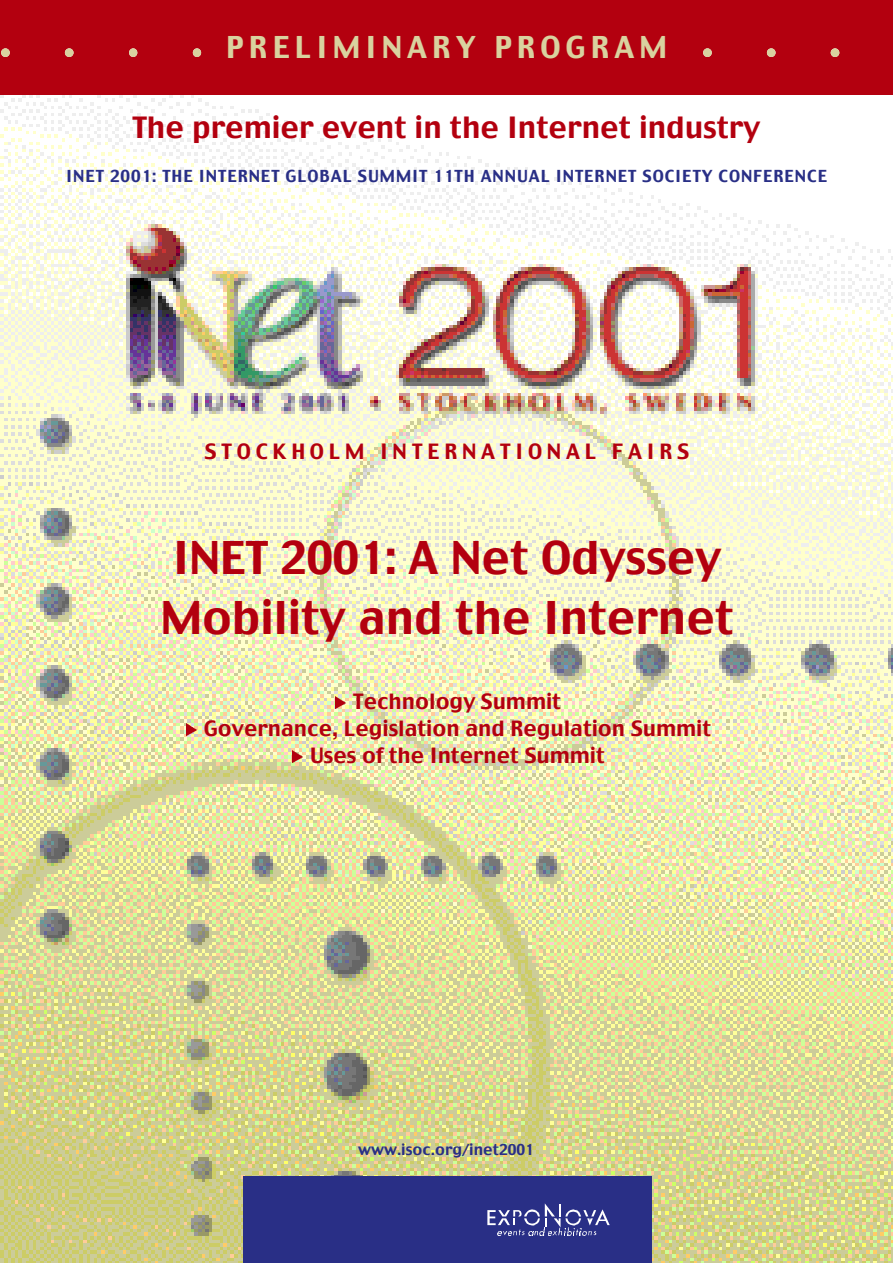
<style>
.page{position:relative;width:893px;height:1263px;background:#fff}
.page>*{position:absolute;margin:0;border:0;box-sizing:border-box;transform-origin:0 0}
.t1{font:45px/60px "Charcoal";color:#b3000f}
.t2{font:30px "Charcoal";letter-spacing:.175em;color:#d9d29f}
.t3{font:29.25px "Charcoal";color:#b3000f}
.t4{font:21px/27px "Charcoal";color:#b3000f;text-align:center}
.t5{font:21px "Charcoal";letter-spacing:.23em;color:#b3000f}
.t6{font:16.5px "Charcoal";letter-spacing:.06em;color:#292f86}
.t7{font:15px "Charcoal";color:#292f86}
</style>
<div class="page">
<img style="left:0;top:94px;width:892px;height:1169px">
<div style="left:0;top:0;width:892px;height:94px;background:#b3000f"></div>
<div style="left:1px;top:48px;width:9px;height:9px;background:#d9d29f;border-radius:50%"></div>
<div style="left:193px;top:48px;width:8px;height:9px;background:#d9d29f;border-radius:50%"></div>
<div style="left:830px;top:48px;width:9px;height:9px;background:#d9d29f;border-radius:50%"></div>
<div style="left:703px;top:48px;width:8px;height:9px;background:#d9d29f;border-radius:50%"></div>
<div style="left:766px;top:48px;width:9px;height:9px;background:#d9d29f;border-radius:50%"></div>
<div style="left:65px;top:48px;width:9px;height:9px;background:#d9d29f;border-radius:50%"></div>
<div style="left:129px;top:48px;width:8px;height:9px;background:#d9d29f;border-radius:50%"></div>
<div style="left:243px;top:1176px;width:409px;height:87px;background:#292f86"></div>
<svg style="left:487px;top:1203px;width:122px;height:32px"></svg>
<svg style="left:292px;top:751px;width:11px;height:12px"></svg>
<svg style="left:186px;top:724px;width:10px;height:12px"></svg>
<svg style="left:335px;top:697px;width:11px;height:12px"></svg>
<h2 class="t2" style="left:226px;top:28px;width:442px">PRELIMINARY PROGRAM</h2>
<h3 class="t3" style="left:132px;top:109px;width:629px">The premier event in the Internet industry</h3>
<p class="t6" style="left:66px;top:165px;width:762px">INET 2001: THE INTERNET GLOBAL SUMMIT 11TH ANNUAL INTERNET SOCIETY CONFERENCE</p>
<p class="t5" style="left:205px;top:438px;width:486px">STOCKHOLM INTERNATIONAL FAIRS</p>
<h1 class="t1" style="left:161px;top:527px;width:574px">INET 2001: A Net Odyssey<br>Mobility and the Internet</h1>
<p class="t4" style="left:204px;top:687px;width:508px">Technology Summit<br>Governance, Legislation and Regulation Summit<br>Uses of the Internet Summit</p>
<p class="t7" style="left:358px;top:1140px;width:177px">www.isoc.org/inet2001</p>
</div>
